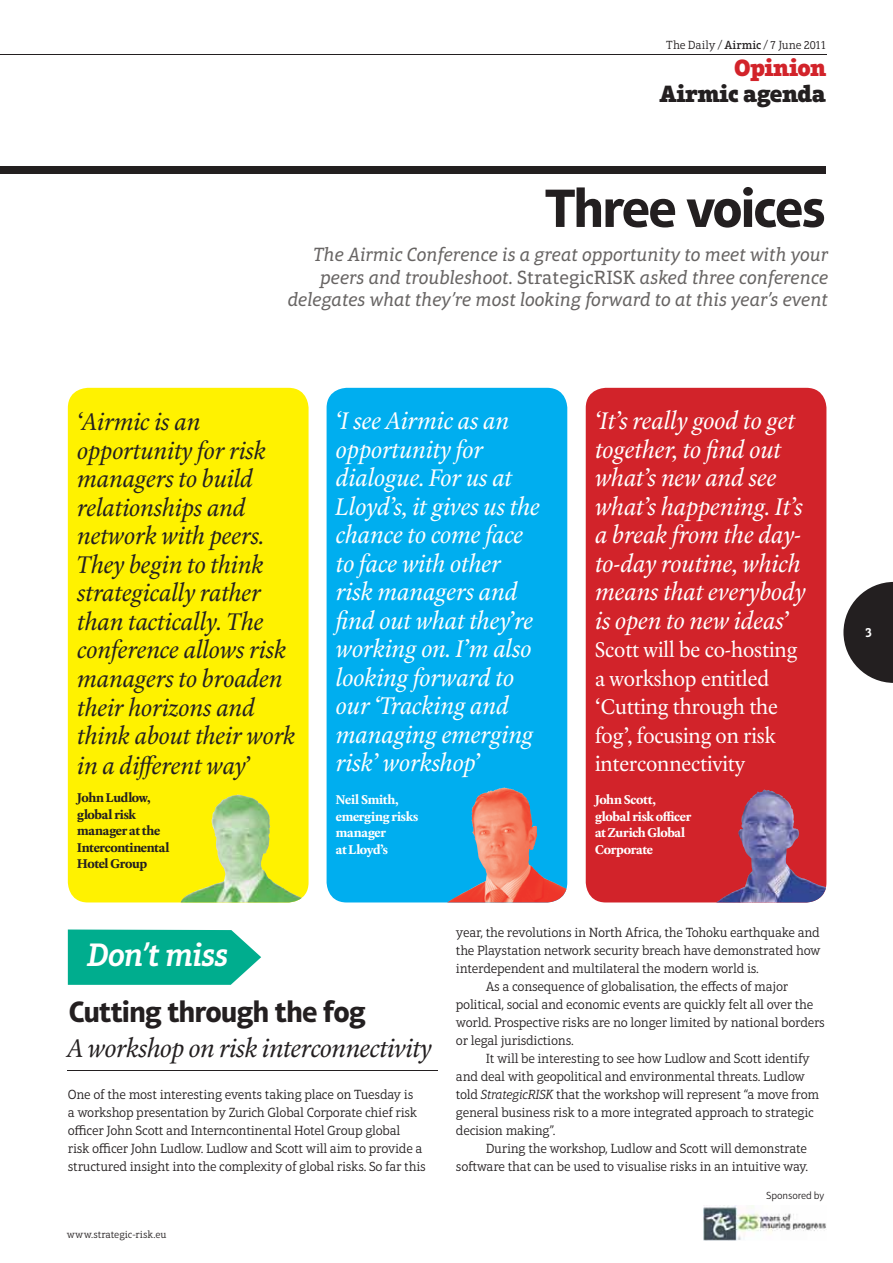
<style>
.page{position:relative;width:893px;height:1263px;background:#fff}
.page>*{position:absolute;margin:0;border:0;box-sizing:border-box;transform-origin:0 0}
.t1{font:700 54.9px "Aptifer Sans LT Pro";letter-spacing:-.04em;color:#231f20}
.t2{font:italic 600 33px "Aptifer Slab LT Pro";letter-spacing:-.03em;color:#fff}
.t3{font:700 30px "Aptifer Sans LT Pro";letter-spacing:-.035em;color:#231f20}
.t4{font:italic 27px "Laurentian Std";letter-spacing:-.01em;color:#231f20}
.t5{font:italic 25.5px/28.5px "Laurentian Std";color:#fff}
.t6{font:italic 25.5px/28.7px "Laurentian Std";color:#231f20}
.t7{font:900 24px "Aptifer Slab LT Pro";letter-spacing:-.025em;color:#231f20}
.t8{font:900 24px "Aptifer Slab LT Pro";letter-spacing:-.02em;color:#d2232a}
.t9{font:22.5px/28.5px "Laurentian Std";color:#fff}
.t10{font:italic 19.5px/22.5px "Aptifer Slab LT Pro";color:#676463;text-align:right}
.t11{font:300 13.5px/18px "Aptifer Slab LT Pro";letter-spacing:-.02em;color:#231f20}
.t12{font:700 13.5px/16.5px "Laurentian Std";letter-spacing:-.02em;color:#fff}
.t13{font:700 13.5px/16.5px "Laurentian Std";letter-spacing:-.02em;color:#231f20}
.t14{font:600 13.5px "Aptifer Slab LT Pro";color:#fff}
.t15{font:300 12px "Aptifer Slab LT Pro";letter-spacing:-.015em;color:#231f20}
.t16{font:300 10.5px "Aptifer Slab LT Pro";letter-spacing:-.005em;color:#231f20}
.t17{font:300 10.5px "Aptifer Sans LT Pro";letter-spacing:-.015em;color:#231f20}
.s1{font-weight:500}
.s2{font-style:normal}
.s3{font-style:italic}
</style>
<div class="page">
<hr style="left:1px;top:54px;width:825px;height:1px;background:#231f20">
<div style="left:1px;top:167px;width:824px;height:7px;background:#231f20"></div>
<svg style="left:68px;top:929px;width:193px;height:56px;background:#17b498"></svg>
<svg style="left:843px;top:582px;width:49px;height:101px"></svg>
<div style="left:68px;top:388px;width:240px;height:514px;background:#fff200;border-radius:20px"></div>
<div style="left:326px;top:388px;width:241px;height:514px;background:#00aeef;border-radius:20px"></div>
<div style="left:585px;top:388px;width:241px;height:514px;background:#d2232a;border-radius:20px"></div>
<img style="left:181px;top:794px;width:121px;height:108px">
<img style="left:448px;top:787px;width:118px;height:115px">
<img style="left:717px;top:789px;width:108px;height:113px">
<hr style="left:68px;top:1070px;width:370px;height:1px;background:#231f20">
<img style="left:703px;top:1206px;width:123px;height:35px">
<p class="t15" style="left:666px;top:41px;width:162px">The Daily / <span class="s1">Airmic</span> / 7 June 2011</p>
<h3 class="t8" style="left:734px;top:59px;width:94px">Opinion</h3>
<h3 class="t7" style="left:659px;top:85px;width:168px">Airmic agenda</h3>
<h1 class="t1" style="left:545px;top:188px;width:282px">Three voices</h1>
<h3 class="t10" style="left:287px;top:245px;width:542px">The Airmic Conference is a great opportunity to meet with your peers and troubleshoot. <span class="s2">StrategicRISK</span> asked three conference delegates what they’re most looking forward to at this year’s event</h3>
<p class="t6" style="left:77px;top:409px;width:219px">‘Airmic is an opportunity for risk managers to build relationships and network with peers.<br>They begin to think strategically rather than tactically. The conference allows risk managers to broaden their horizons and think about their work in a different way’</p>
<p class="t13" style="left:77px;top:790px;width:94px">John Ludlow, global risk manager at the<br>Intercontinental<br>Hotel Group</p>
<p class="t5" style="left:336px;top:408px;width:205px">‘I see Airmic as an opportunity for dialogue. For us at<br>Lloyd’s, it gives us the chance to come face to face with other risk managers and find out what they’re working on. I’m also looking forward to our ‘Tracking and managing emerging risk’ workshop’</p>
<p class="t12" style="left:336px;top:792px;width:84px">Neil Smith, emerging risks manager<br>at Lloyd’s</p>
<h3 class="t5" style="left:595px;top:408px;width:212px">‘It’s really good to get together, to find out what’s new and see what’s happening. It’s a break from the day&shy;to-day routine, which means that everybody is open to new ideas’</h3>
<h3 class="t9" style="left:595px;top:636px;width:203px">Scott will be co-hosting a workshop entitled ‘Cutting through the fog’, focusing on risk interconnectivity</h3>
<p class="t12" style="left:595px;top:792px;width:98px">John Scott, global risk officer at Zurich Global<br>Corporate</p>
<h2 class="t2" style="left:87px;top:942px;width:143px">Don’t miss</h2>
<h3 class="t3" style="left:69px;top:1000px;width:299px">Cutting through the fog</h3>
<h3 class="t4" style="left:68px;top:1035px;width:365px">A workshop on risk interconnectivity</h3>
<p class="t11" style="left:68px;top:1087px;width:359px">One of the most interesting events taking place on Tuesday is<br>a workshop presentation by Zurich Global Corporate chief risk officer John Scott and Interncontinental Hotel Group global<br>risk officer John Ludlow. Ludlow and Scott will aim to provide a structured insight into the complexity of global risks. So far this</p>
<p class="t16" style="left:67px;top:1230px;width:101px">www.strategic-risk.eu</p>
<p class="t11" style="left:456px;top:925px;width:365px">year, the revolutions in North Africa, the Tohoku earthquake and</p>
<p class="t11" style="left:456px;top:943px;width:366px">the Playstation network security breach have demonstrated how</p>
<p class="t11" style="left:456px;top:961px;width:304px">interdependent and multilateral the modern world is.</p>
<p class="t11" style="left:485px;top:979px;width:304px">As a consequence of globalisation, the effects of major</p>
<p class="t11" style="left:456px;top:997px;width:359px">political, social and economic events are quickly felt all over the</p>
<p class="t11" style="left:456px;top:1015px;width:370px">world. Prospective risks are no longer limited by national borders</p>
<p class="t11" style="left:456px;top:1033px;width:119px">or legal jurisdictions.</p>
<p class="t11" style="left:485px;top:1051px;width:325px">It will be interesting to see how Ludlow and Scott identify</p>
<p class="t11" style="left:456px;top:1069px;width:350px">and deal with geopolitical and environmental threats. Ludlow</p>
<p class="t11" style="left:456px;top:1087px;width:365px">told <span class="s3">StrategicRISK</span> that the workshop will represent “a move from</p>
<p class="t11" style="left:456px;top:1105px;width:359px">general business risk to a more integrated approach to strategic</p>
<p class="t11" style="left:456px;top:1123px;width:101px">decision making”.</p>
<p class="t11" style="left:485px;top:1141px;width:322px">During the workshop, Ludlow and Scott will demonstrate</p>
<p class="t11" style="left:456px;top:1159px;width:353px">so-ware that can be used to visualise risks in an intuitive way.</p>
<p class="t17" style="left:766px;top:1192px;width:60px">Sponsored by</p>
<p class="t14" style="left:864px;top:628px;width:9px">3</p>
</div>
